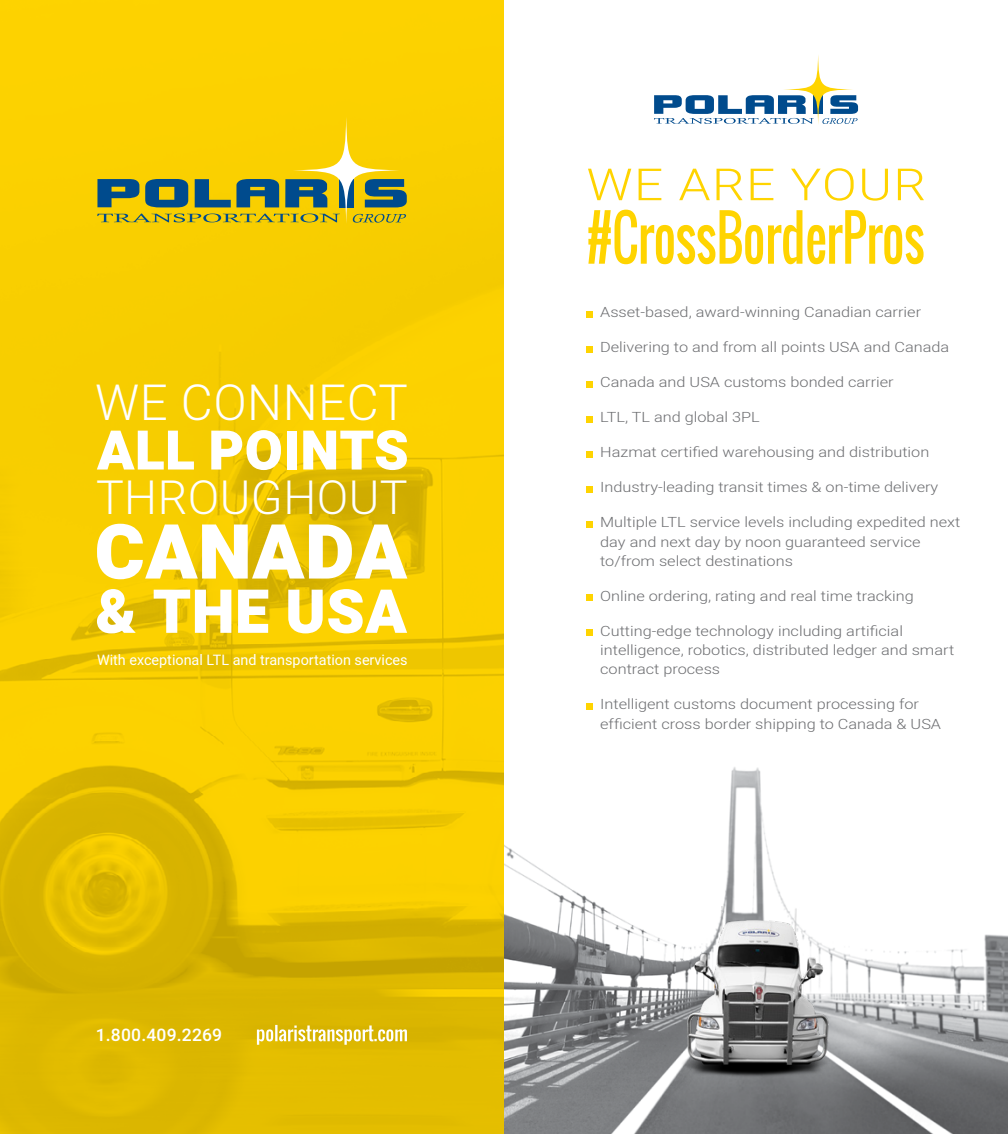
<style>
.page{position:relative;width:1008px;height:1134px;background:#fff}
.page>*{position:absolute;margin:0;border:0;box-sizing:border-box;transform-origin:0 0}
.t1{font:900 75.95px "Heebo";letter-spacing:.01em;color:#fff}
.t2{font:900 60.73px "Heebo";letter-spacing:.01em;color:#fff}
.t3{font:900 54.77px "Heebo";letter-spacing:.01em;color:#fff}
.t4{font:300 49.18px "Heebo";letter-spacing:.01em;color:#fff}
.t5{font:300 46.55px "Heebo";letter-spacing:.01em;color:#fff}
.t6{font:300 44.27px "Heebo";letter-spacing:.025em;color:#ffd400;scale:1.16 1}
.t7{font:500 17.15px "Heebo";letter-spacing:.01em;color:#fff}
.t8{font:14.35px "Heebo";color:#fff}
.t9{font:300 14px/19.2px "Heebo";color:#6d6e71;scale:1.16 1}
</style>
<div class="page">
<img style="left:0;top:0;width:504px;height:1134px">
<img style="left:504px;top:630px;width:504px;height:504px">
<svg style="left:783px;top:54px;width:70px;height:71px"></svg>
<svg style="left:654px;top:95px;width:160px;height:29px"></svg>
<svg style="left:822px;top:95px;width:36px;height:29px"></svg>
<img style="left:681px;top:907px;width:148px;height:171px">
<svg style="left:97px;top:179px;width:42px;height:28px"></svg>
<svg style="left:145px;top:179px;width:43px;height:28px"></svg>
<svg style="left:195px;top:179px;width:84px;height:28px;background:#5a7a59"></svg>
<svg style="left:285px;top:179px;width:22px;height:28px"></svg>
<svg style="left:386px;top:179px;width:21px;height:28px"></svg>
<svg style="left:293px;top:117px;width:107px;height:107px;background:#ccbc33"></svg>
<svg style="left:97px;top:214px;width:243px;height:8px;background:#b3aa26"></svg>
<svg style="left:353px;top:214px;width:53px;height:9px"></svg>
<svg style="left:257px;top:1025px;width:150px;height:20px"></svg>
<svg style="left:586px;top:311px;width:6px;height:6px"></svg>
<svg style="left:586px;top:346px;width:6px;height:6px"></svg>
<svg style="left:586px;top:381px;width:6px;height:6px"></svg>
<svg style="left:586px;top:416px;width:6px;height:6px"></svg>
<svg style="left:586px;top:451px;width:6px;height:6px"></svg>
<svg style="left:586px;top:486px;width:6px;height:6px"></svg>
<svg style="left:586px;top:521px;width:6px;height:6px"></svg>
<svg style="left:586px;top:595px;width:6px;height:6px"></svg>
<svg style="left:586px;top:630px;width:6px;height:6px"></svg>
<svg style="left:586px;top:703px;width:6px;height:6px"></svg>
<svg style="left:588px;top:210px;width:336px;height:54px"></svg>
<h3 class="t4" style="left:95px;top:368px;width:314px">WE CONNECT</h3>
<h3 class="t3" style="left:97px;top:412px;width:313px">ALL POINTS</h3>
<h3 class="t5" style="left:96px;top:465px;width:313px">THROUGHOUT</h3>
<h1 class="t1" style="left:95px;top:499px;width:314px">CANADA</h1>
<h2 class="t2" style="left:95px;top:569px;width:313px">&amp; THE USA</h2>
<p class="t8" style="left:97px;top:650px;width:312px">With exceptional LTL and transportation services</p>
<p class="t7" style="left:96px;top:1023px;width:128px">1.800.409.2269</p>
<h3 class="t6" style="left:586px;top:154px;width:294px">WE ARE YOUR</h3>
<p class="t9" style="left:600px;top:303px;width:278px">Asset-based, award-winning Canadian carrier</p>
<p class="t9" style="left:600px;top:338px;width:302px">Delivering to and from all points USA and Canada</p>
<p class="t9" style="left:600px;top:373px;width:255px">Canada and USA customs bonded carrier</p>
<p class="t9" style="left:600px;top:408px;width:139px">LTL, TL and global 3PL</p>
<p class="t9" style="left:600px;top:443px;width:285px">Hazmat certified warehousing and distribution</p>
<p class="t9" style="left:600px;top:478px;width:293px">Industry-leading transit times &amp; on-time delivery</p>
<p class="t9" style="left:600px;top:513px;width:312px">Multiple LTL service levels including expedited next day and next day by noon guaranteed service to/from select destinations</p>
<p class="t9" style="left:600px;top:586px;width:272px">Online ordering, rating and real time tracking</p>
<p class="t9" style="left:600px;top:621px;width:307px">Cutting-edge technology including artificial intelligence, robotics, distributed ledger and smart contract process</p>
<p class="t9" style="left:600px;top:695px;width:295px">Intelligent customs document processing for efficient cross border shipping to Canada &amp; USA</p>
</div>
